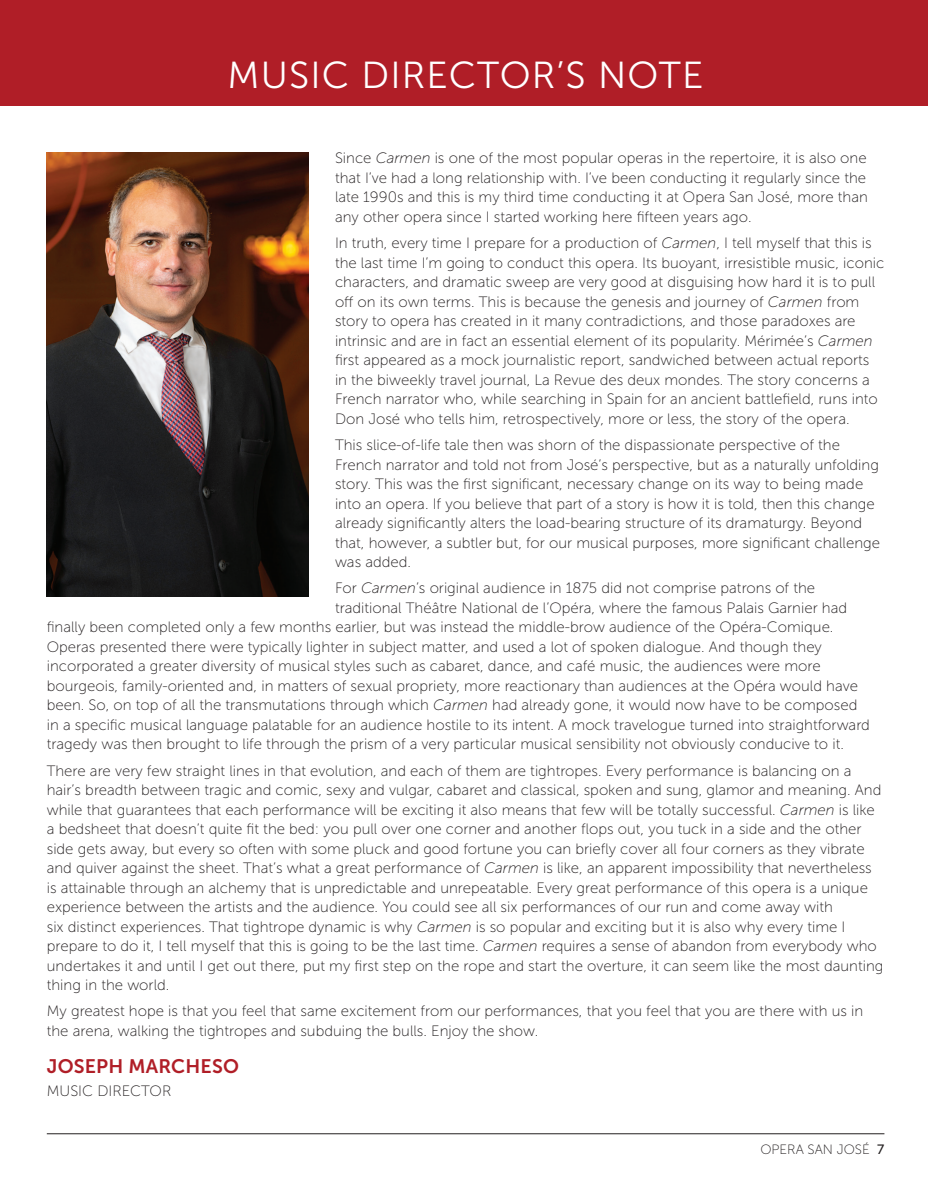
<style>
.page{position:relative;width:928px;height:1201px;background:#fff}
.page>*{position:absolute;margin:0;border:0;box-sizing:border-box;transform-origin:0 0}
.Main_header_white_la{font:37.5px "Museo Sans 300";letter-spacing:.03em;color:#fff}
.Bio_Name{font:19.5px "Museo Sans 700";letter-spacing:.01em;color:#b01e27}
.Main_body_text_NOT_C{font:15px/19.5px "Museo Sans 100";color:#231f20}
.Main_body_text_NOT_C-2{font:13.5px "Museo Sans 100";color:#231f20}
.s1{font-style:italic}
.s2{font-family:"Museo Sans 500"}
</style>
<div class="page">
<img style="left:47px;top:152px;width:261px;height:444px">
<div style="left:0;top:0;width:927px;height:106px;background:#b01e27"></div>
<hr style="left:47px;top:1133px;width:837px;height:1px;background:#231f20">
<p class="Main_header_white_la" style="left:227px;top:55px;width:477px">MUSIC DIRECTOR’S NOTE</p>
<p class="Main_body_text_NOT_C" style="left:335px;top:149px;width:534px;text-align:justify">Since <span class="s1">Carmen</span> is one of the most popular operas in the repertoire, it is also one that I’ve had a long relationship with. I’ve been conducting it regularly since the late 1990s and this is my third time conducting it at Opera San José, more than any other opera since I started working here fifteen years ago.</p>
<p class="Main_body_text_NOT_C" style="left:335px;top:233px;width:551px">In truth, every time I prepare for a production of <span class="s1">Carmen</span>, I tell myself that this is the last time I’m going to conduct this opera. Its buoyant, irresistible music, iconic characters, and dramatic sweep are very good at disguising how hard it is to pull off on its own terms. This is because the genesis and journey of <span class="s1">Carmen</span> from story to opera has created in it many contradictions, and those paradoxes are intrinsic and are in fact an essential element of its popularity. Mérimée’s <span class="s1">Carmen </span>first appeared as a mock journalistic report, sandwiched between actual reports in the biweekly travel journal, La Revue des deux mondes. The story concerns a French narrator who, while searching in Spain for an ancient battlefield, runs into Don José who tells him, retrospectively, more or less, the story of the opera.</p>
<p class="Main_body_text_NOT_C" style="left:335px;top:435px;width:546px">This slice-of-life tale then was shorn of the dispassionate perspective of the French narrator and told not from José’s perspective, but as a naturally unfolding story. This was the first significant, necessary change on its way to being made into an opera. If you believe that part of a story is how it is told, then this change already significantly alters the load-bearing structure of its dramaturgy. Beyond that, however, a subtler but, for our musical purposes, more significant challenge was added.</p>
<p class="Main_body_text_NOT_C" style="left:335px;top:578px;width:481px">For <span class="s1">Carmen</span>’s original audience in 1875 did not comprise patrons of the</p>
<p class="Main_body_text_NOT_C" style="left:335px;top:598px;width:513px">traditional Théâtre National de l’Opéra, where the famous Palais Garnier had</p>
<p class="Main_body_text_NOT_C" style="left:47px;top:617px;width:788px">finally been completed only a few months earlier, but was instead the middle-brow audience of the Opéra-Comique.</p>
<p class="Main_body_text_NOT_C" style="left:47px;top:637px;width:776px">Operas presented there were typically lighter in subject matter, and used a lot of spoken dialogue. And though they</p>
<p class="Main_body_text_NOT_C" style="left:47px;top:656px;width:775px">incorporated a greater diversity of musical styles such as cabaret, dance, and café music, the audiences were more</p>
<p class="Main_body_text_NOT_C" style="left:47px;top:676px;width:812px">bourgeois, family-oriented and, in matters of sexual propriety, more reactionary than audiences at the Opéra would have</p>
<p class="Main_body_text_NOT_C" style="left:47px;top:695px;width:812px">been. So, on top of all the transmutations through which <span class="s1">Carmen</span> had already gone, it would now have to be composed</p>
<p class="Main_body_text_NOT_C" style="left:47px;top:715px;width:824px">in a specific musical language palatable for an audience hostile to its intent. A mock travelogue turned into straightforward</p>
<p class="Main_body_text_NOT_C" style="left:47px;top:734px;width:798px">tragedy was then brought to life through the prism of a very particular musical sensibility not obviously conducive to it.</p>
<p class="Main_body_text_NOT_C" style="left:47px;top:761px;width:838px">There are very few straight lines in that evolution, and each of them are tightropes. Every performance is balancing on a hair’s breadth between tragic and comic, sexy and vulgar, cabaret and classical, spoken and sung, glamor and meaning. And while that guarantees that each performance will be exciting it also means that few will be totally successful. <span class="s1">Carmen</span> is like a bedsheet that doesn’t quite fit the bed: you pull over one corner and another flops out, you tuck in a side and the other side gets away, but every so often with some pluck and good fortune you can briefly cover all four corners as they vibrate and quiver against the sheet. That’s what a great performance of <span class="s1">Carmen</span> is like, an apparent impossibility that nevertheless is attainable through an alchemy that is unpredictable and unrepeatable. Every great performance of this opera is a unique experience between the artists and the audience. You could see all six performances of our run and come away with<br>six distinct experiences. That tightrope dynamic is why <span class="s1">Carmen</span> is so popular and exciting but it is also why every time I prepare to do it, I tell myself that this is going to be the last time. <span class="s1">Carmen</span> requires a sense of abandon from everybody who undertakes it and until I get out there, put my first step on the rope and start the overture, it can seem like the most daunting thing in the world.</p>
<p class="Main_body_text_NOT_C" style="left:47px;top:1001px;width:817px">My greatest hope is that you feel that same excitement from our performances, that you feel that you are there with us in the arena, walking the tightropes and subduing the bulls. Enjoy the show.</p>
<p class="Bio_Name" style="left:47px;top:1055px;width:193px">JOSEPH MARCHESO</p>
<p class="Main_body_text_NOT_C" style="left:47px;top:1080px;width:126px">MUSIC DIRECTOR</p>
<p class="Main_body_text_NOT_C-2" style="left:760px;top:1142px;width:125px">OPERA SAN JOSÉ <span class="s2">7</span></p>
</div>
